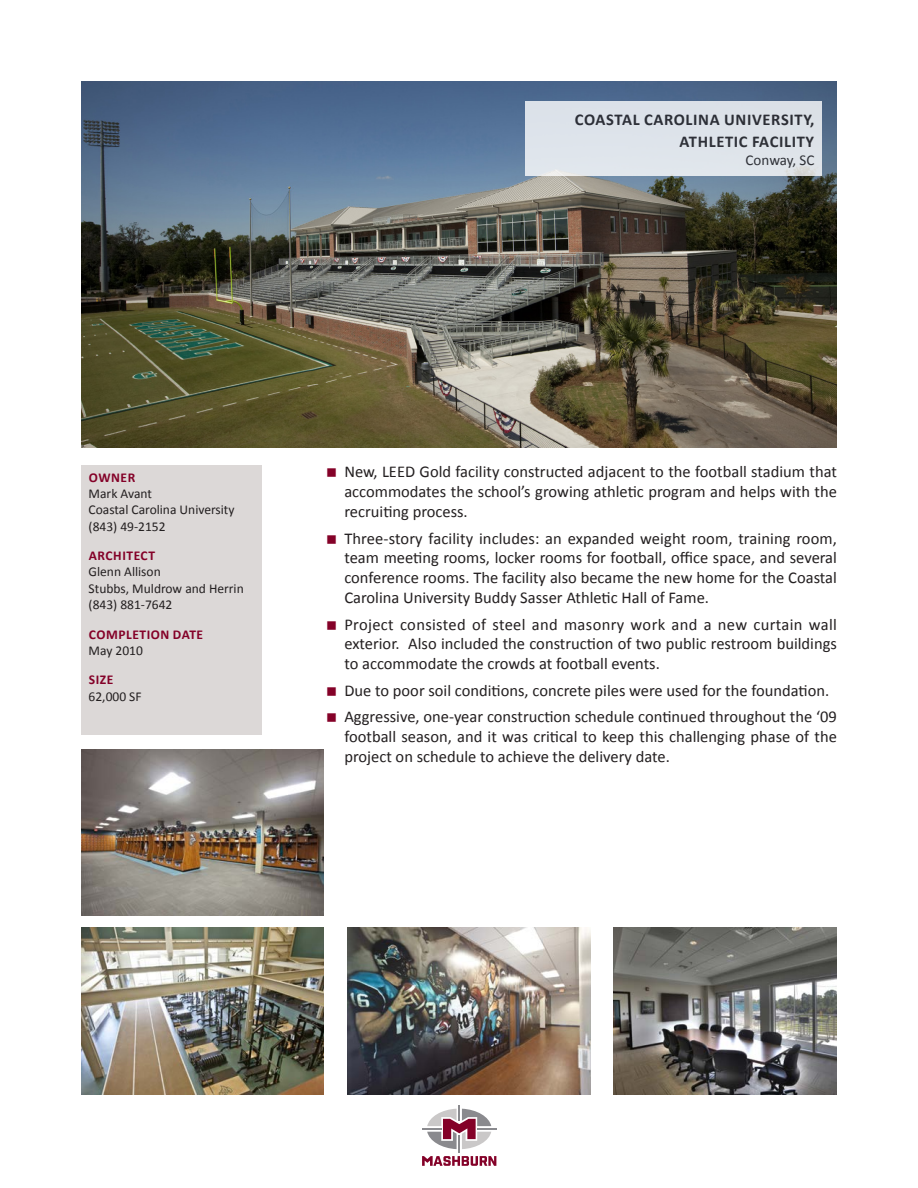
<style>
.page{position:relative;width:918px;height:1188px;background:#fff}
.page>*{position:absolute;margin:0;border:0;box-sizing:border-box;transform-origin:0 0}
.t1{font:16.5px/19.8px "Calibri";color:#231f20;text-align:justify}
.t2{font:700 16.5px/22px "Calibri";letter-spacing:.04em;color:#231f20;text-align:right}
.t3{font:15px "Calibri";letter-spacing:-.005em;color:#231f20}
.sidebar_sub_info{font:13.5px "Calibri";color:#231f20}
.sidebar_header{font:700 13.5px "Calibri";letter-spacing:.04em;color:#840128}
.sidebar_last_line{font:13.5px "Calibri";color:#231f20}
</style>
<div class="page">
<svg style="left:422px;top:1105px;width:74px;height:61px"></svg>
<img style="left:81px;top:81px;width:756px;height:366px">
<div style="left:525px;top:101px;width:297px;height:75px;background:#dee3ea"></div>
<div style="left:81px;top:465px;width:181px;height:269px;background:#dcd8d7"></div>
<img style="left:81px;top:749px;width:243px;height:167px">
<img style="left:81px;top:928px;width:243px;height:166px">
<img style="left:613px;top:928px;width:224px;height:166px">
<img style="left:347px;top:928px;width:243px;height:166px">
<p class="t2" style="left:575px;top:108px;width:241px">COASTAL CAROLINA UNIVERSITY,<br>ATHLETIC FACILITY</p>
<p class="t3" style="left:746px;top:150px;width:70px">Conway, SC</p>
<p class="sidebar_header" style="left:89px;top:469px;width:48px">OWNER</p>
<p class="sidebar_sub_info" style="left:89px;top:485px;width:65px">Mark Avant</p>
<p class="sidebar_sub_info" style="left:89px;top:501px;width:147px">Coastal Carolina University</p>
<p class="sidebar_last_line" style="left:89px;top:518px;width:78px">(843) 49-2152</p>
<p class="sidebar_header" style="left:89px;top:547px;width:68px">ARCHITECT</p>
<p class="sidebar_sub_info" style="left:89px;top:563px;width:74px">Glenn Allison</p>
<p class="sidebar_sub_info" style="left:89px;top:580px;width:157px">Stubbs, Muldrow and Herrin</p>
<p class="sidebar_last_line" style="left:89px;top:596px;width:85px">(843) 881-7642</p>
<p class="sidebar_header" style="left:89px;top:625px;width:116px">COMPLETION DATE</p>
<p class="sidebar_last_line" style="left:89px;top:642px;width:56px">May 2010</p>
<p class="sidebar_header" style="left:89px;top:671px;width:26px">SIZE</p>
<p class="sidebar_sub_info" style="left:89px;top:688px;width:55px">62,000 SF</p>
<p class="t1" style="left:344px;top:462px;width:494px">New, LEED Gold facility constructed adjacent to the football stadium that accommodates the school’s growing athletic program and helps with the recruiting process.</p>
<p class="t1" style="left:344px;top:528px;width:494px">Three-story facility includes: an expanded weight room, training room, team meeting rooms, locker rooms for football, office space, and several conference rooms. The facility also became the new home for the Coastal Carolina University Buddy Sasser Athletic Hall of Fame.</p>
<p class="t1" style="left:344px;top:614px;width:494px">Project consisted of steel and masonry work and a new curtain wall exterior. Also included the construction of two public restroom buildings to accommodate the crowds at football events.</p>
<p class="t1" style="left:344px;top:680px;width:486px">Due to poor soil conditions, concrete piles were used for the foundation.</p>
<p class="t1" style="left:344px;top:707px;width:494px">Aggressive, one-year construction schedule continued throughout the ‘09 football season, and it was critical to keep this challenging phase of the project on schedule to achieve the delivery date.</p>
</div>
